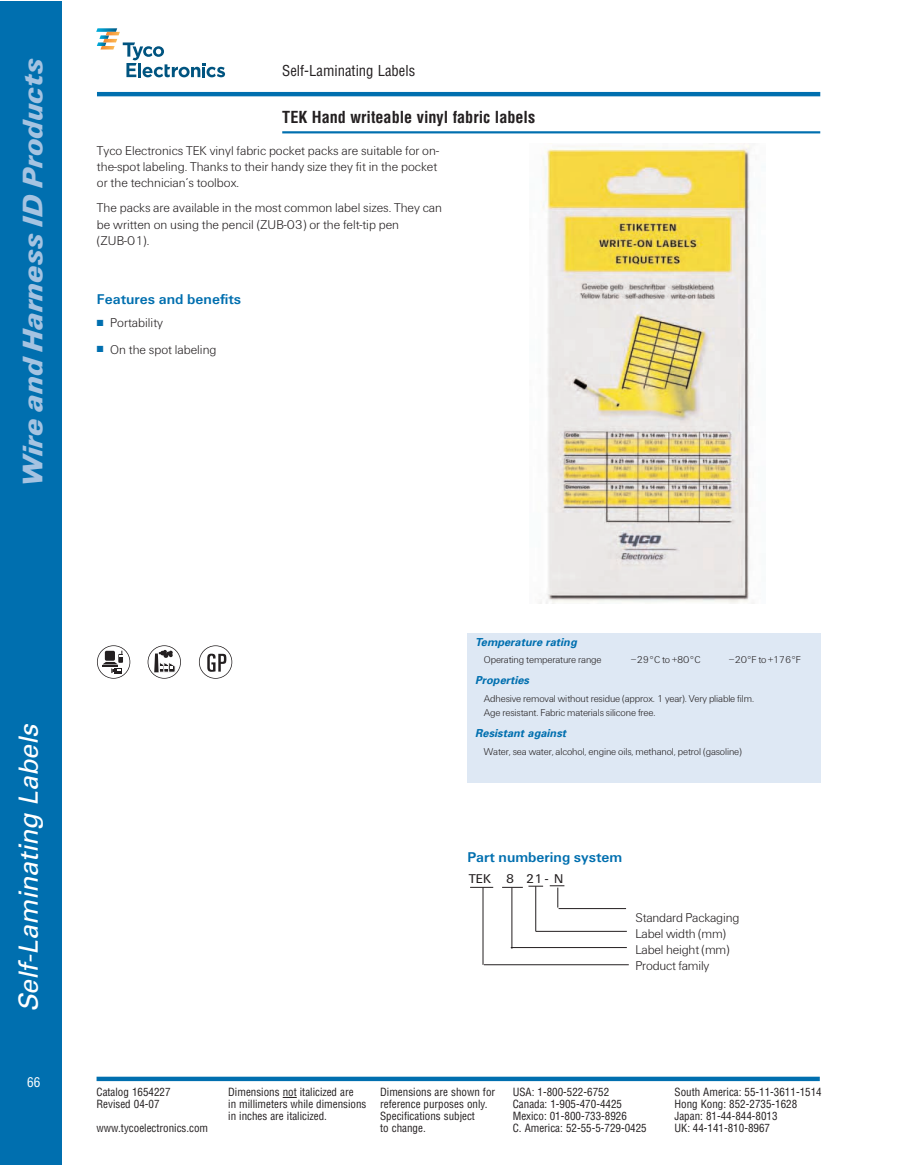
<style>
.page{position:relative;width:918px;height:1165px;background:#fff}
.page>*{position:absolute;margin:0;border:0;box-sizing:border-box;transform-origin:0 0}
.t1{font:italic 900 29.4px "U76 Univers";color:#a5c3e1}
.t2{font:italic 26.4px "Univers";color:#fff}
.t3{font:700 condensed 16.2px "Helvetica";color:#231f20}
.t4{font:700 14.7px "U65 Univers";color:#006faf}
.t5{font:condensed 14.7px "Helvetica";color:#231f20}
.t6{font:300 13.2px/16.2px "U45 Univers";color:#231f20}
.t7{font:13.2px "U55 Univers";color:#231f20}
.t8{font:condensed 13.2px "Helvetica";color:#fff}
.t9{font:condensed 10.95px "Helvetica";color:#231f20}
.t10{font:italic 700 10.95px "Univers";color:#006faf}
.t11{font:300 10.35px/14.7px "U45 Univers";letter-spacing:-.01em;color:#231f20}
.s1{color:#006faf}
</style>
<div class="page">
<div style="left:0;top:1px;width:62px;height:1163px;background:#006faf"></div>
<hr style="left:282px;top:131px;width:538px;height:2px;background:#006faf">
<svg style="left:283px;top:1096px;width:13px;height:1px"></svg>
<svg style="left:97px;top:1076px;width:723px;height:4px;background:#2c88bc"></svg>
<hr style="left:97px;top:92px;width:723px;height:4px;background:#006faf">
<svg style="left:97px;top:28px;width:128px;height:49px"></svg>
<div style="left:467px;top:633px;width:354px;height:149px;background:#dee8f4"></div>
<svg style="left:470px;top:886px;width:23px;height:1px"></svg>
<svg style="left:502px;top:885px;width:41px;height:2px"></svg>
<hr style="left:536px;top:930px;width:91px;height:1px;background:#231f20">
<hr style="left:559px;top:908px;width:67px;height:1px;background:#231f20">
<hr style="left:511px;top:947px;width:116px;height:1px;background:#231f20">
<hr style="left:484px;top:964px;width:145px;height:1px;background:#231f20">
<hr style="left:483px;top:887px;width:1px;height:77px;background:#231f20">
<hr style="left:512px;top:887px;width:1px;height:61px;background:#231f20">
<hr style="left:535px;top:886px;width:1px;height:45px;background:#231f20">
<svg style="left:550px;top:885px;width:14px;height:22px"></svg>
<svg style="left:97px;top:646px;width:33px;height:32px"></svg>
<div style="left:97px;top:645px;width:33px;height:33px;border:1px solid #231f20;border-radius:50%"></div>
<svg style="left:148px;top:645px;width:33px;height:33px"></svg>
<svg style="left:154px;top:649px;width:22px;height:23px"></svg>
<div style="left:148px;top:645px;width:33px;height:33px;border:1px solid #231f20;border-radius:50%"></div>
<img style="left:539px;top:143px;width:215px;height:460px">
<svg style="left:200px;top:646px;width:32px;height:32px"></svg>
<div style="left:199px;top:645px;width:33px;height:33px;border:1px solid #231f20;border-radius:50%"></div>
<h1 class="t1" style="left:23px;top:487px;width:430px;rotate:-90deg">Wire and Harness ID Products</h1>
<h3 class="t5" style="left:282px;top:65px;width:135px">Self-Laminating Labels</h3>
<h3 class="t3" style="left:282px;top:111px;width:255px">TEK Hand writeable vinyl fabric labels</h3>
<p class="t6" style="left:97px;top:144px;width:343px">Tyco Electronics TEK vinyl fabric pocket packs are suitable for on&shy;the-spot labeling. Thanks to their handy size they fit in the pocket or the technician’s toolbox.</p>
<p class="t6" style="left:97px;top:201px;width:347px">The packs are available in the most common label sizes. They can be written on using the pencil (ZUB-03) or the felt-tip pen (ZUB-01).</p>
<h3 class="t4" style="left:97px;top:294px;width:146px">Features and benefits</h3>
<p class="t6" style="left:97px;top:316px;width:68px"><span class="s1">■</span> Portability</p>
<p class="t6" style="left:97px;top:342px;width:121px"><span class="s1">■</span> On the spot labeling</p>
<h2 class="t2" style="left:19px;top:1012px;width:294px;rotate:-90deg">Self-Lami nati ng Labels</h2>
<p class="t8" style="left:27px;top:1076px;width:15px">66</p>
<p class="t10" style="left:475px;top:637px;width:105px">Temperature rating</p>
<p class="t11" style="left:484px;top:653px;width:119px">Operating temperature range</p>
<p class="t11" style="left:631px;top:653px;width:71px">–29°C to +80°C</p>
<p class="t11" style="left:729px;top:653px;width:73px">–20°F to +176°F</p>
<p class="t10" style="left:475px;top:676px;width:58px">Properties</p>
<p class="t11" style="left:484px;top:691px;width:272px">Adhesive removal without residue (approx. 1 year). Very pliable film.<br>Age resistant. Fabric materials silicone free.</p>
<p class="t10" style="left:475px;top:729px;width:95px">Resistant against</p>
<p class="t11" style="left:484px;top:744px;width:260px">Water, sea water, alcohol, engine oils, methanol, petrol (gasoline)</p>
<h3 class="t4" style="left:467px;top:852px;width:156px">Part numbering system</h3>
<p class="t7" style="left:469px;top:874px;width:96px">TEK 8 21 - N</p>
<p class="t6" style="left:635px;top:910px;width:105px">Standard Packaging<br>Label width (mm)<br>Label height (mm)<br>Product family</p>
<p class="t9" style="left:97px;top:1088px;width:76px">Catalog 1654227</p>
<p class="t9" style="left:228px;top:1088px;width:127px">Dimensions not italicized are</p>
<p class="t9" style="left:380px;top:1088px;width:116px">Dimensions are shown for</p>
<p class="t9" style="left:513px;top:1088px;width:98px">USA: 1-800-522-6752</p>
<p class="t9" style="left:675px;top:1088px;width:149px">South America: 55-11-3611-1514</p>
<p class="t9" style="left:97px;top:1099px;width:65px">Revised 04-07</p>
<p class="t9" style="left:228px;top:1099px;width:261px">in millimeters while dimensions reference purposes only.</p>
<p class="t9" style="left:513px;top:1099px;width:111px">Canada: 1-905-470-4425</p>
<p class="t9" style="left:675px;top:1099px;width:124px">Hong Kong: 852-2735-1628</p>
<p class="t9" style="left:228px;top:1111px;width:100px">in inches are italicized.</p>
<p class="t9" style="left:380px;top:1111px;width:96px">Specifications subject</p>
<p class="t9" style="left:513px;top:1111px;width:116px">Mexico: 01-800-733-8926</p>
<p class="t9" style="left:675px;top:1111px;width:105px">Japan: 81-44-844-8013</p>
<p class="t9" style="left:97px;top:1123px;width:113px">www.tycoelectronics.com</p>
<p class="t9" style="left:380px;top:1123px;width:47px">to change.</p>
<p class="t9" style="left:513px;top:1123px;width:136px">C. America: 52-55-5-729-0425</p>
<p class="t9" style="left:675px;top:1123px;width:97px">UK: 44-141-810-8967</p>
</div>
